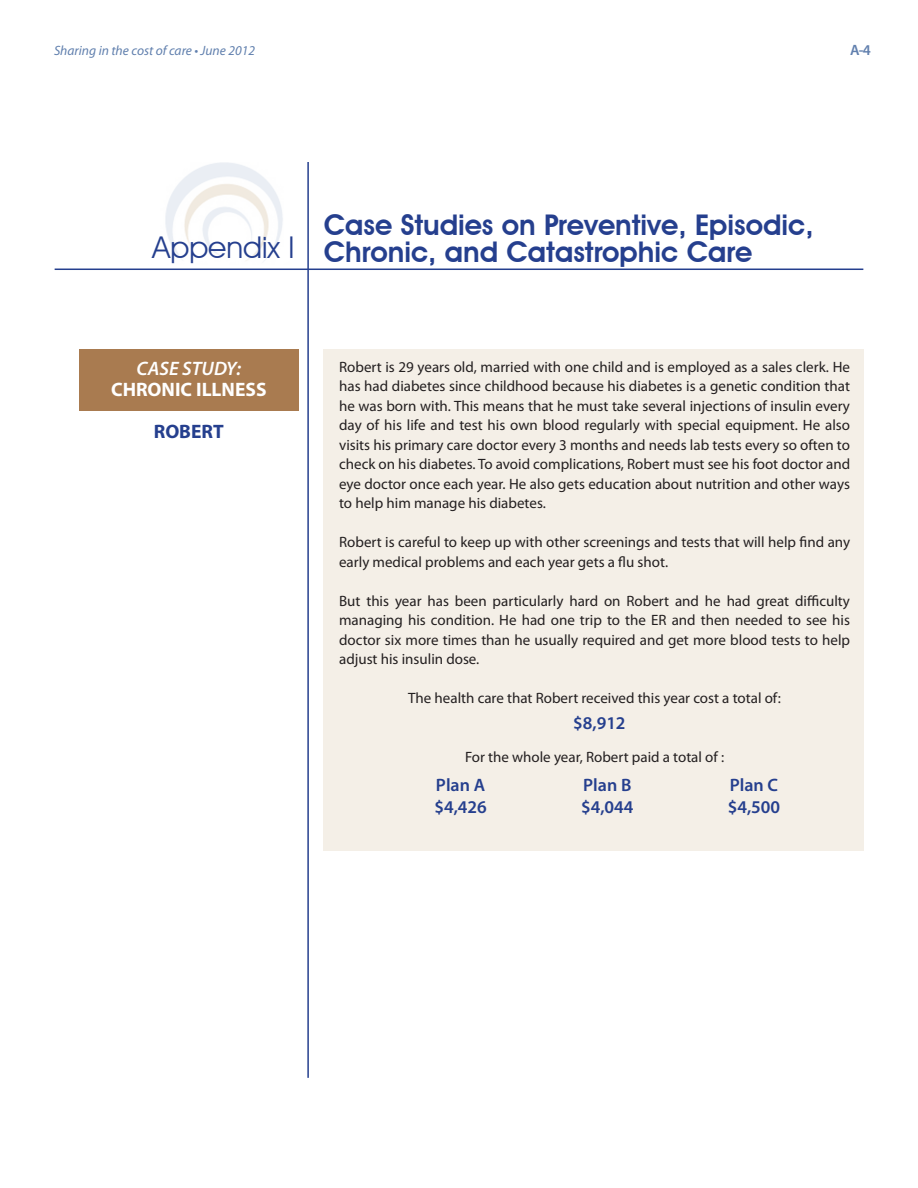
<style>
.page{position:relative;width:918px;height:1188px;background:#fff}
.page>*{position:absolute;margin:0;border:0;box-sizing:border-box;transform-origin:0 0}
.t1{font:30px "Avant Garde IT Cby BT";color:#253f8e}
.t2{font:600 28.5px/27px "Avant Garde IT Cby BT";color:#253f8e}
.Side_bar{font:700 19.5px "Myriad Pro";color:#fff}
.Side_bar-2{font:italic 600 19.5px "Myriad Pro";color:#fff}
.Side_bar-3{font:700 19.5px "Myriad Pro";color:#253f8e}
.t3{font:600 18px "Myriad Pro";color:#253f8e}
.body_copy{font:15px/19.5px "Myriad Pro";color:#231f20;text-align:justify}
.t4{font:600 15px "Myriad Pro";color:#6180ae}
.t5{font:italic 13.5px "Myriad Pro";color:#6180ae}
</style>
<div class="page">
<div style="left:79px;top:349px;width:219px;height:62px;background:#a97b50"></div>
<div style="left:323px;top:349px;width:540px;height:501px;background:#f4efe7"></div>
<img style="left:165px;top:162px;width:118px;height:99px">
<hr style="left:55px;top:269px;width:808px;height:1px;background:#253f8e">
<hr style="left:307px;top:162px;width:2px;height:916px;background:#253f8e">
<p class="t5" style="left:54px;top:43px;width:203px">Sharing in the cost of care • June 2012</p>
<p class="t4" style="left:850px;top:40px;width:22px">A-4</p>
<p class="t1" style="left:153px;top:229px;width:143px">Appendix I</p>
<p class="t2" style="left:324px;top:211px;width:492px">Case Studies on Preventive, Episodic,<br>Chronic, and Catastrophic Care</p>
<p class="Side_bar-2" style="left:137px;top:356px;width:106px">CASE STUDY:</p>
<p class="Side_bar" style="left:111px;top:377px;width:157px">CHRONIC ILLNESS</p>
<p class="Side_bar-3" style="left:154px;top:419px;width:71px">ROBERT</p>
<p class="body_copy" style="left:339px;top:357px;width:513px">Robert is 29 years old, married with one child and is employed as a sales clerk. He has had diabetes since childhood because his diabetes is a genetic condition that he was born with. This means that he must take several injections of insulin every day of his life and test his own blood regularly with special equipment. He also visits his primary care doctor every 3 months and needs lab tests every so often to check on his diabetes. To avoid complications, Robert must see his foot doctor and eye doctor once each year. He also gets education about nutrition and other ways to help him manage his diabetes.</p>
<p class="body_copy" style="left:339px;top:532px;width:512px">Robert is careful to keep up with other screenings and tests that will help find any early medical problems and each year gets a flu shot.</p>
<p class="body_copy" style="left:339px;top:591px;width:512px">But this year has been particularly hard on Robert and he had great difficulty managing his condition. He had one trip to the ER and then needed to see his doctor six more times than he usually required and get more blood tests to help adjust his insulin dose.</p>
<p class="body_copy" style="left:408px;top:688px;width:374px">The health care that Robert received this year cost a total of:</p>
<p class="t3" style="left:573px;top:712px;width:54px">$8,912</p>
<p class="body_copy" style="left:465px;top:747px;width:261px">For the whole year, Robert paid a total of :</p>
<p class="t3" style="left:436px;top:774px;width:51px">Plan A</p>
<p class="t3" style="left:434px;top:796px;width:54px">$4,426</p>
<p class="t3" style="left:583px;top:774px;width:50px">Plan B</p>
<p class="t3" style="left:581px;top:796px;width:54px">$4,044</p>
<p class="t3" style="left:730px;top:774px;width:50px">Plan C</p>
<p class="t3" style="left:728px;top:796px;width:54px">$4,500</p>
</div>
